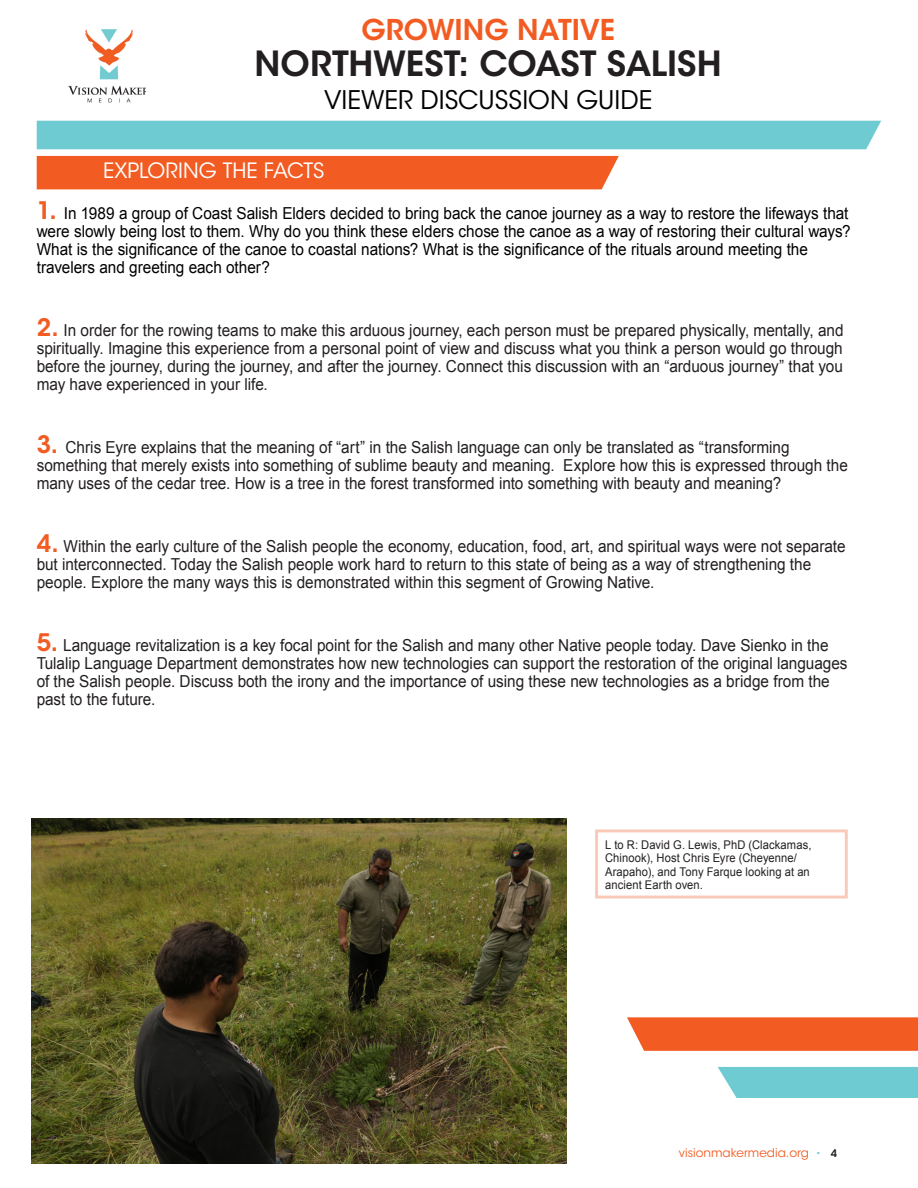
<style>
.page{position:relative;width:918px;height:1188px;background:#fff}
.page>*{position:absolute;margin:0;border:0;box-sizing:border-box;transform-origin:0 0}
.t1{font:600 34.5px "ITC Avant Garde Std";letter-spacing:-.005em;color:#231f20}
.t2{font:600 28.5px "ITC Avant Garde Std";letter-spacing:-.005em;color:#f25b21}
.t3{font:25.5px "ITC Avant Garde Std";letter-spacing:.005em;color:#000}
.photo_captions{font:21px "ITC Avant Garde Std";color:#fff}
.photo_captions-2{font:16.5px/18px "Arial";color:#231f20;scale:.93 1}
.photo_captions-3{font:16.5px/18px "Arial";color:#000;scale:.93 1}
.photo_captions-4{font:12px/13.5px "Arial";letter-spacing:.01em;color:#231f20;scale:.93 1}
.t4{font:12px "ITC Avant Garde Std";color:#f25b21}
.s1{font-family:"ITC Avant Garde Std";font-weight:600;font-size:24px;color:#f25b21}
.s2{font-size:10.5px;color:#6fcbd2}
.s3{font-weight:600;font-size:10.5px;color:#231f20}
</style>
<div class="page">
<img style="left:68px;top:29px;width:78px;height:74px">
<div style="left:37px;top:121px;width:844px;height:28px;background:#6fcbd2"></div>
<div style="left:37px;top:156px;width:582px;height:33px;background:#f25b21"></div>
<img style="left:31px;top:819px;width:536px;height:345px">
<svg style="left:627px;top:1017px;width:291px;height:34px;background:#f2622a"></svg>
<div style="left:718px;top:1067px;width:200px;height:31px;background:#6fcbd2"></div>
<h2 class="t2" style="left:362px;top:12px;width:255px">GROWING NATIVE</h2>
<h1 class="t1" style="left:255px;top:42px;width:469px">NORTHWEST: COAST SALISH</h1>
<h3 class="t3" style="left:324px;top:85px;width:330px">VIEWER DISCUSSION GUIDE</h3>
<p class="photo_captions" style="left:103px;top:158px;width:223px">EXPLORING THE FACTS</p>
<p class="photo_captions-3" style="left:37px;top:205px;width:877px"><span class="s1">1.</span> In 1989 a group of Coast Salish Elders decided to bring back the canoe journey as a way to restore the lifeways that were slowly being lost to them. Why do you think these elders chose the canoe as a way of restoring their cultural ways?<br>What is the significance of the canoe to coastal nations? What is the significance of the rituals around meeting the travelers and greeting each other?</p>
<p class="photo_captions-2" style="left:37px;top:322px;width:869px;text-align:justify"><span class="s1">2.</span> In order for the rowing teams to make this arduous journey, each person must be prepared physically, mentally, and spiritually. Imagine this experience from a personal point of view and discuss what you think a person would go through before the journey, during the journey, and after the journey. Connect this discussion with an “arduous journey” that you may have experienced in your life.</p>
<p class="photo_captions-2" style="left:37px;top:439px;width:874px"><span class="s1">3.</span> Chris Eyre explains that the meaning of “art” in the Salish language can only be translated as “transforming something that merely exists into something of sublime beauty and meaning. Explore how this is expressed through the many uses of the cedar tree. How is a tree in the forest transformed into something with beauty and meaning?</p>
<p class="photo_captions-2" style="left:37px;top:538px;width:871px"><span class="s1">4.</span> Within the early culture of the Salish people the economy, education, food, art, and spiritual ways were not separate but interconnected. Today the Salish people work hard to return to this state of being as a way of strengthening the people. Explore the many ways this is demonstrated within this segment of Growing Native.</p>
<p class="photo_captions-2" style="left:37px;top:637px;width:873px"><span class="s1">5.</span> Language revitalization is a key focal point for the Salish and many other Native people today. Dave Sienko in the Tulalip Language Department demonstrates how new technologies can support the restoration of the original languages of the Salish people. Discuss both the irony and the importance of using these new technologies as a bridge from the past to the future.</p>
<p class="photo_captions-4" style="left:605px;top:838px;width:223px">L to R: David G. Lewis, PhD (Clackamas, Chinook), Host Chris Eyre (Cheyenne/ Arapaho), and Tony Farque looking at an ancient Earth oven.</p>
<p class="t4" style="left:679px;top:1146px;width:160px">visionmakermedia.org <span class="s2">•</span> <span class="s3">4</span></p>
</div>
